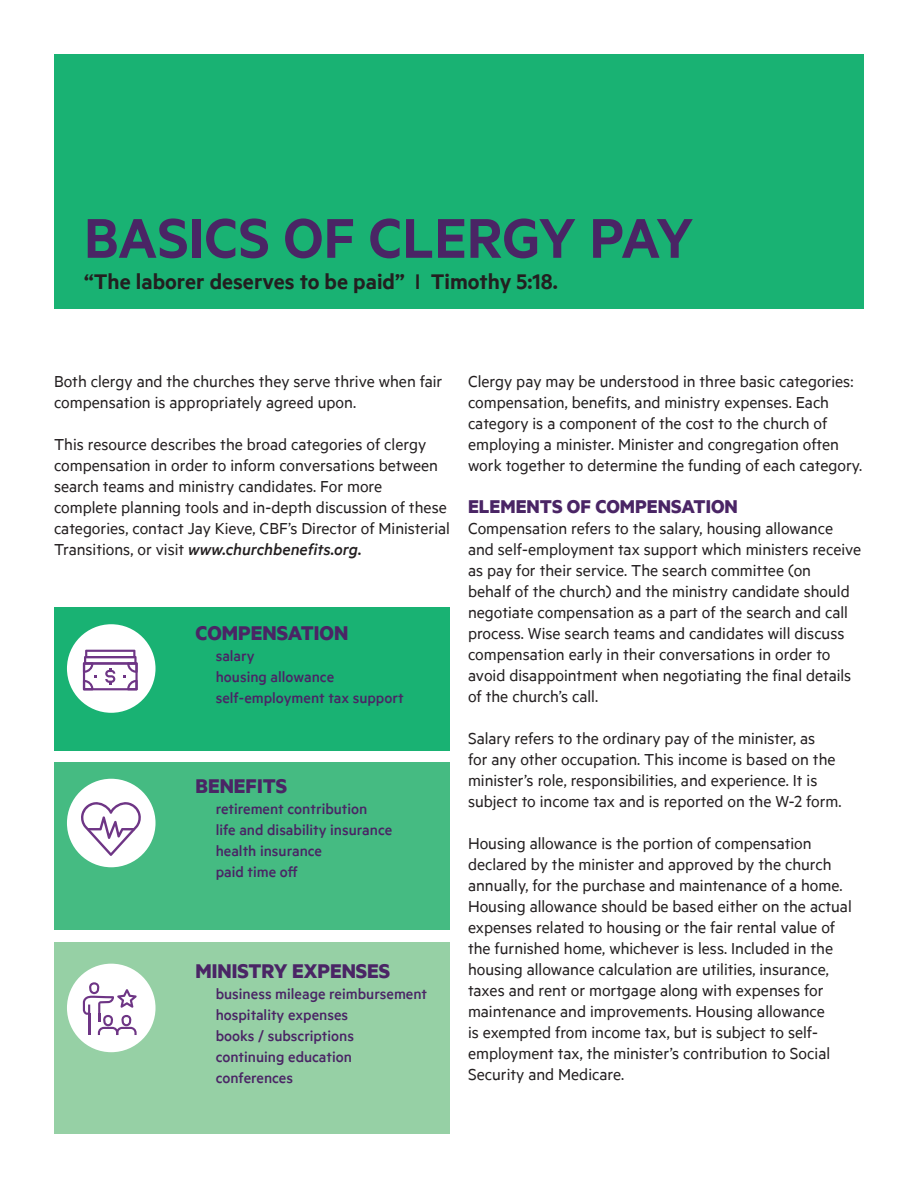
<style>
.page{position:relative;width:918px;height:1188px;background:#fff}
.page>*{position:absolute;margin:0;border:0;box-sizing:border-box;transform-origin:0 0}
.t1{font:600 63px "Metric";color:#4a2565}
.t2{font:600 24px "Metric";color:#231f20}
.t3{font:700 22.5px "Metric";color:#4a2565}
.t4{font:700 21px "Metric";color:#4a2565}
.t5{font:18px/21px "Metric";color:#231f20}
.t6{font:500 16.5px "Metric";color:#4a2565}
.s1{font-weight:500}
.s2{font-weight:500;font-style:italic}
</style>
<div class="page">
<div style="left:54px;top:54px;width:810px;height:255px;background:#19b273"></div>
<div style="left:54px;top:607px;width:396px;height:144px;background:#19b273"></div>
<div style="left:54px;top:763px;width:396px;height:167px;background:#45bb82"></div>
<div style="left:54px;top:943px;width:396px;height:191px;background:#96d0a5"></div>
<div style="left:67px;top:624px;width:89px;height:89px;background:#fff;border-radius:50%"></div>
<div style="left:67px;top:779px;width:89px;height:88px;background:#fff;border-radius:50%"></div>
<div style="left:67px;top:964px;width:89px;height:88px;background:#fff;border-radius:50%"></div>
<svg style="left:81px;top:802px;width:60px;height:54px"></svg>
<svg style="left:83px;top:650px;width:55px;height:40px"></svg>
<svg style="left:83px;top:982px;width:54px;height:53px"></svg>
<p class="t1" style="left:84px;top:201px;width:611px">BASICS OF CLERGY PAY</p>
<p class="t2" style="left:84px;top:268px;width:475px">“The laborer deserves to be paid” <span class="s1">I</span> Timothy 5:18.</p>
<p class="t5" style="left:54px;top:370px;width:390px">Both clergy and the churches they serve thrive when fair compensation is appropriately agreed upon.</p>
<p class="t5" style="left:54px;top:433px;width:397px">This resource describes the broad categories of clergy compensation in order to inform conversations between search teams and ministry candidates. For more complete planning tools and in-depth discussion of these categories, contact Jay Kieve, CBF’s Director of Ministerial Transitions, or visit <span class="s2">www.churchbenefits.org.</span></p>
<p class="t3" style="left:195px;top:620px;width:154px">COMPENSATION</p>
<p class="t6" style="left:216px;top:647px;width:40px">salary</p>
<p class="t6" style="left:216px;top:667px;width:120px">housing allowance</p>
<p class="t6" style="left:216px;top:688px;width:189px">self-employment tax support</p>
<p class="t3" style="left:195px;top:773px;width:93px">BENEFITS</p>
<p class="t6" style="left:216px;top:800px;width:153px">retirement contribution</p>
<p class="t6" style="left:216px;top:820px;width:178px">life and disability insurance</p>
<p class="t6" style="left:216px;top:841px;width:108px">health insurance</p>
<p class="t6" style="left:216px;top:862px;width:84px">paid time off</p>
<p class="t3" style="left:195px;top:958px;width:196px">MINISTRY EXPENSES</p>
<p class="t6" style="left:216px;top:985px;width:213px">business mileage reimbursement</p>
<p class="t6" style="left:216px;top:1005px;width:134px">hospitality expenses</p>
<p class="t6" style="left:216px;top:1026px;width:140px">books / subscriptions</p>
<p class="t6" style="left:216px;top:1047px;width:138px">continuing education</p>
<p class="t6" style="left:216px;top:1068px;width:79px">conferences</p>
<p class="t5" style="left:468px;top:370px;width:396px">Clergy pay may be understood in three basic categories: compensation, benefits, and ministry expenses. Each category is a component of the cost to the church of employing a minister. Minister and congregation often work together to determine the funding of each category.</p>
<p class="t4" style="left:468px;top:494px;width:271px">ELEMENTS OF COMPENSATION</p>
<p class="t5" style="left:468px;top:517px;width:395px">Compensation refers to the salary, housing allowance and self-employment tax support which ministers receive as pay for their service. The search committee (on<br>behalf of the church) and the ministry candidate should negotiate compensation as a part of the search and call process. Wise search teams and candidates will discuss compensation early in their conversations in order to avoid disappointment when negotiating the final details of the church’s call.</p>
<p class="t5" style="left:468px;top:727px;width:375px">Salary refers to the ordinary pay of the minister, as<br>for any other occupation. This income is based on the minister’s role, responsibilities, and experience. It is subject to income tax and is reported on the W-2 form.</p>
<p class="t5" style="left:468px;top:832px;width:385px">Housing allowance is the portion of compensation declared by the minister and approved by the church annually, for the purchase and maintenance of a home.<br>Housing allowance should be based either on the actual expenses related to housing or the fair rental value of the furnished home, whichever is less. Included in the housing allowance calculation are utilities, insurance, taxes and rent or mortgage along with expenses for maintenance and improvements. Housing allowance<br>is exempted from income tax, but is subject to self&shy;employment tax, the minister’s contribution to Social Security and Medicare.</p>
</div>
